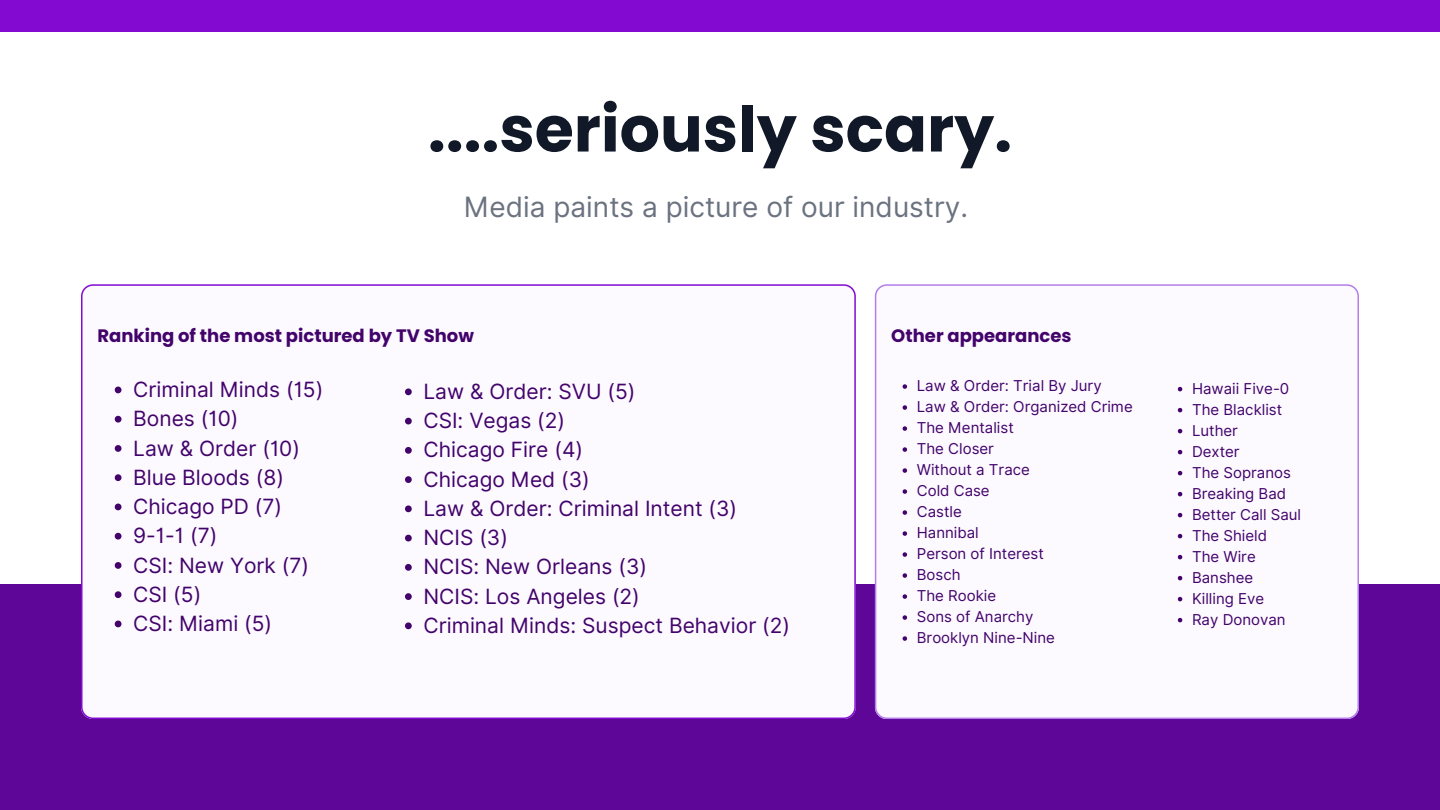
<style>
.page{position:relative;width:1440px;height:810px;background:#fff}
.page>*{position:absolute;margin:0;border:0;box-sizing:border-box;transform-origin:0 0}
.t1{font:700 63.4px "Poppins";color:#111827}
.t2{font:28px "Inter";color:#6b7280}
.t3{font:21px "Inter";color:#42036b}
.t4{font:700 18px "Poppins";color:#42036b}
.t5{font:15px "Inter";color:#42036b}
</style>
<div class="page">
<div style="left:1px;top:584px;width:1439px;height:226px;background:#5e0697"></div>
<div style="left:0;top:0;width:1440px;height:32px;background:#820ad1"></div>
<svg style="left:81px;top:284px;width:775px;height:435px"></svg>
<svg style="left:115px;top:387px;width:7px;height:6px"></svg>
<svg style="left:115px;top:416px;width:7px;height:7px"></svg>
<svg style="left:115px;top:445px;width:7px;height:7px"></svg>
<svg style="left:115px;top:474px;width:7px;height:7px"></svg>
<svg style="left:115px;top:504px;width:7px;height:6px"></svg>
<svg style="left:115px;top:533px;width:7px;height:7px"></svg>
<svg style="left:115px;top:562px;width:7px;height:7px"></svg>
<svg style="left:115px;top:591px;width:7px;height:7px"></svg>
<svg style="left:115px;top:621px;width:7px;height:6px"></svg>
<div style="left:373px;top:365px;width:463px;height:299px;background:#fcf9ff;border-radius:12px"></div>
<svg style="left:405px;top:388px;width:7px;height:7px"></svg>
<svg style="left:405px;top:418px;width:7px;height:6px"></svg>
<svg style="left:405px;top:447px;width:7px;height:7px"></svg>
<svg style="left:405px;top:476px;width:7px;height:7px"></svg>
<svg style="left:405px;top:505px;width:7px;height:7px"></svg>
<svg style="left:405px;top:535px;width:7px;height:6px"></svg>
<svg style="left:405px;top:564px;width:7px;height:7px"></svg>
<svg style="left:405px;top:593px;width:7px;height:7px"></svg>
<svg style="left:405px;top:622px;width:7px;height:7px"></svg>
<svg style="left:875px;top:284px;width:484px;height:435px"></svg>
<svg style="left:903px;top:384px;width:4px;height:5px"></svg>
<svg style="left:903px;top:405px;width:4px;height:5px"></svg>
<svg style="left:903px;top:426px;width:4px;height:5px"></svg>
<svg style="left:903px;top:447px;width:4px;height:5px"></svg>
<svg style="left:903px;top:468px;width:4px;height:5px"></svg>
<svg style="left:903px;top:489px;width:4px;height:5px"></svg>
<svg style="left:903px;top:510px;width:4px;height:5px"></svg>
<svg style="left:903px;top:531px;width:4px;height:5px"></svg>
<svg style="left:903px;top:552px;width:4px;height:5px"></svg>
<svg style="left:903px;top:573px;width:4px;height:5px"></svg>
<svg style="left:903px;top:594px;width:4px;height:5px"></svg>
<svg style="left:903px;top:615px;width:4px;height:5px"></svg>
<svg style="left:903px;top:636px;width:4px;height:5px"></svg>
<div style="left:1152px;top:365px;width:168px;height:286px;background:#fcf9ff;border-radius:12px"></div>
<svg style="left:1178px;top:387px;width:4px;height:4px"></svg>
<svg style="left:1178px;top:408px;width:4px;height:4px"></svg>
<svg style="left:1178px;top:429px;width:4px;height:4px"></svg>
<svg style="left:1178px;top:450px;width:4px;height:4px"></svg>
<svg style="left:1178px;top:471px;width:4px;height:4px"></svg>
<svg style="left:1178px;top:492px;width:4px;height:4px"></svg>
<svg style="left:1178px;top:513px;width:4px;height:4px"></svg>
<svg style="left:1178px;top:534px;width:4px;height:4px"></svg>
<svg style="left:1178px;top:555px;width:4px;height:4px"></svg>
<svg style="left:1178px;top:576px;width:4px;height:4px"></svg>
<svg style="left:1178px;top:597px;width:4px;height:4px"></svg>
<svg style="left:1178px;top:618px;width:4px;height:4px"></svg>
<h1 class="t1" style="left:428px;top:85px;width:586px">....seriously scary.</h1>
<h2 class="t2" style="left:464px;top:191px;width:506px">Media paints a picture of our industry.</h2>
<h4 class="t4" style="left:98px;top:323px;width:378px">Ranking of the most pictured by TV Show</h4>
<p class="t3" style="left:133px;top:377px;width:192px">Criminal Minds (15)</p>
<p class="t3" style="left:133px;top:406px;width:107px">Bones (10)</p>
<p class="t3" style="left:133px;top:435px;width:168px">Law &amp; Order (10)</p>
<p class="t3" style="left:133px;top:465px;width:152px">Blue Bloods (8)</p>
<p class="t3" style="left:133px;top:494px;width:150px">Chicago PD (7)</p>
<p class="t3" style="left:133px;top:523px;width:86px">9-1-1 (7)</p>
<p class="t3" style="left:133px;top:552px;width:177px">CSI: New York (7)</p>
<p class="t3" style="left:133px;top:582px;width:70px">CSI (5)</p>
<p class="t3" style="left:133px;top:611px;width:141px">CSI: Miami (5)</p>
<p class="t3" style="left:423px;top:379px;width:214px">Law &amp; Order: SVU (5)</p>
<p class="t3" style="left:423px;top:408px;width:143px">CSI: Vegas (2)</p>
<p class="t3" style="left:423px;top:437px;width:161px">Chicago Fire (4)</p>
<p class="t3" style="left:423px;top:467px;width:168px">Chicago Med (3)</p>
<p class="t3" style="left:423px;top:496px;width:315px">Law &amp; Order: Criminal Intent (3)</p>
<p class="t3" style="left:423px;top:525px;width:86px">NCIS (3)</p>
<p class="t3" style="left:423px;top:554px;width:225px">NCIS: New Orleans (3)</p>
<p class="t3" style="left:423px;top:584px;width:218px">NCIS: Los Angeles (2)</p>
<p class="t3" style="left:423px;top:613px;width:368px">Criminal Minds: Suspect Behavior (2)</p>
<h4 class="t4" style="left:891px;top:323px;width:182px">Other appearances</h4>
<p class="t5" style="left:917px;top:377px;width:186px">Law &amp; Order: Trial By Jury</p>
<p class="t5" style="left:917px;top:398px;width:217px">Law &amp; Order: Organized Crime</p>
<p class="t5" style="left:917px;top:419px;width:98px">The Mentalist</p>
<p class="t5" style="left:917px;top:440px;width:79px">The Closer</p>
<p class="t5" style="left:917px;top:461px;width:115px">Without a Trace</p>
<p class="t5" style="left:917px;top:482px;width:74px">Cold Case</p>
<p class="t5" style="left:917px;top:503px;width:46px">Castle</p>
<p class="t5" style="left:917px;top:524px;width:63px">Hannibal</p>
<p class="t5" style="left:917px;top:545px;width:129px">Person of Interest</p>
<p class="t5" style="left:917px;top:566px;width:45px">Bosch</p>
<p class="t5" style="left:917px;top:587px;width:81px">The Rookie</p>
<p class="t5" style="left:917px;top:608px;width:118px">Sons of Anarchy</p>
<p class="t5" style="left:917px;top:629px;width:140px">Brooklyn Nine-Nine</p>
<p class="t5" style="left:1192px;top:379px;width:99px">Hawaii Five-0</p>
<p class="t5" style="left:1192px;top:400px;width:92px">The Blacklist</p>
<p class="t5" style="left:1192px;top:421px;width:47px">Luther</p>
<p class="t5" style="left:1192px;top:442px;width:49px">Dexter</p>
<p class="t5" style="left:1192px;top:463px;width:100px">The Sopranos</p>
<p class="t5" style="left:1192px;top:484px;width:96px">Breaking Bad</p>
<p class="t5" style="left:1192px;top:505px;width:111px">Better Call Saul</p>
<p class="t5" style="left:1192px;top:526px;width:77px">The Shield</p>
<p class="t5" style="left:1192px;top:547px;width:65px">The Wire</p>
<p class="t5" style="left:1192px;top:568px;width:63px">Banshee</p>
<p class="t5" style="left:1192px;top:589px;width:74px">Killing Eve</p>
<p class="t5" style="left:1192px;top:610px;width:95px">Ray Donovan</p>
</div>
